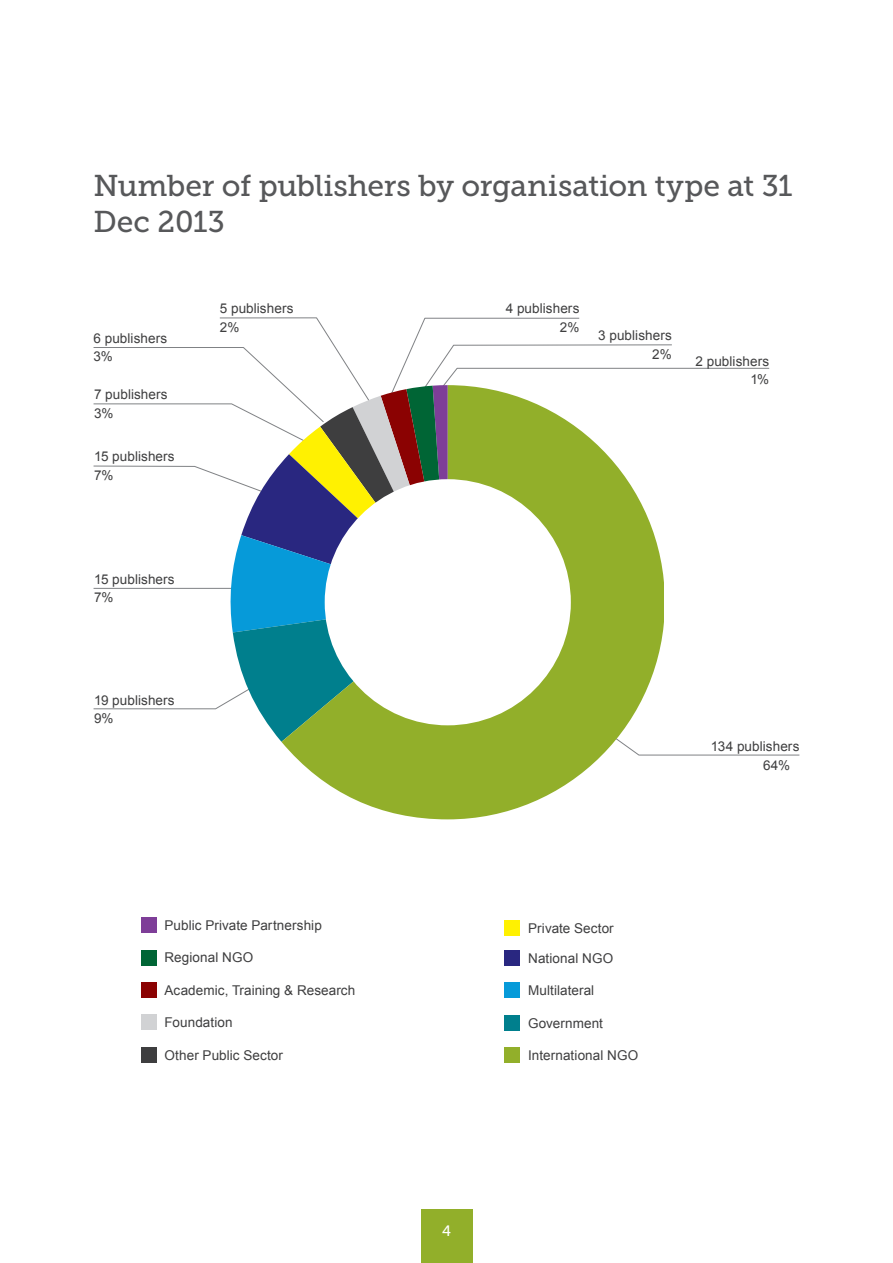
<style>
.page{position:relative;width:893px;height:1263px;background:#fff}
.page>*{position:absolute;margin:0;border:0;box-sizing:border-box;transform-origin:0 0}
.text{font:30px/36px "Museo Slab 500";letter-spacing:-.01em;color:#57585a}
.t1{font:15px "Museo Slab 500";color:#fff}
._9_table_text{font:13.5px "Arial";letter-spacing:.005em;color:#3e3e3f}
</style>
<div class="page">
<div style="left:421px;top:1209px;width:51px;height:54px;background:#92af2a"></div>
<div style="left:141px;top:918px;width:15px;height:15px;background:#7e3e98"></div>
<div style="left:505px;top:950px;width:15px;height:16px;background:#292780"></div>
<div style="left:141px;top:1015px;width:15px;height:15px;background:#d1d2d4"></div>
<div style="left:505px;top:1048px;width:15px;height:15px;background:#92af2a"></div>
<div style="left:141px;top:950px;width:15px;height:15px;background:#006535"></div>
<div style="left:505px;top:983px;width:15px;height:15px;background:#069ad9"></div>
<div style="left:141px;top:1047px;width:15px;height:15px;background:#3e3e3f"></div>
<div style="left:141px;top:982px;width:15px;height:15px;background:#8b0202"></div>
<div style="left:505px;top:1015px;width:15px;height:15px;background:#007f8d"></div>
<div style="left:505px;top:920px;width:15px;height:15px;background:#fff101"></div>
<svg style="left:93px;top:317px;width:707px;height:439px"></svg>
<svg style="left:281px;top:385px;width:383px;height:434px;fill:#92af2a"></svg>
<div style="left:325px;top:479px;width:246px;height:246px;background:#fff;border-radius:50%"></div>
<p class="text" style="left:94px;top:168px;width:700px">Number of publishers by organisation type at 31<br>Dec 2013</p>
<p class="_9_table_text" style="left:94px;top:329px;width:75px">6 publishers</p>
<p class="_9_table_text" style="left:94px;top:348px;width:21px">3%</p>
<p class="_9_table_text" style="left:94px;top:386px;width:75px">7 publishers</p>
<p class="_9_table_text" style="left:94px;top:404px;width:21px">3%</p>
<p class="_9_table_text" style="left:94px;top:448px;width:82px">15 publishers</p>
<p class="_9_table_text" style="left:94px;top:466px;width:21px">7%</p>
<p class="_9_table_text" style="left:94px;top:570px;width:82px">15 publishers</p>
<p class="_9_table_text" style="left:94px;top:589px;width:21px">7%</p>
<p class="_9_table_text" style="left:94px;top:691px;width:82px">19 publishers</p>
<p class="_9_table_text" style="left:94px;top:710px;width:21px">9%</p>
<p class="_9_table_text" style="left:220px;top:299px;width:75px">5 publishers</p>
<p class="_9_table_text" style="left:506px;top:300px;width:75px">4 publishers</p>
<p class="_9_table_text" style="left:220px;top:318px;width:21px">2%</p>
<p class="_9_table_text" style="left:560px;top:319px;width:21px">2%</p>
<p class="_9_table_text" style="left:598px;top:326px;width:75px">3 publishers</p>
<p class="_9_table_text" style="left:652px;top:345px;width:21px">2%</p>
<p class="_9_table_text" style="left:695px;top:352px;width:75px">2 publishers</p>
<p class="_9_table_text" style="left:750px;top:371px;width:20px">1%</p>
<p class="_9_table_text" style="left:711px;top:737px;width:90px">134 publishers</p>
<p class="_9_table_text" style="left:763px;top:756px;width:28px">64%</p>
<p class="_9_table_text" style="left:165px;top:917px;width:159px">Public Private Partnership</p>
<p class="_9_table_text" style="left:528px;top:919px;width:87px">Private Sector</p>
<p class="_9_table_text" style="left:165px;top:949px;width:90px">Regional NGO</p>
<p class="_9_table_text" style="left:528px;top:949px;width:87px">National NGO</p>
<p class="_9_table_text" style="left:165px;top:981px;width:192px">Academic, Training &amp; Research</p>
<p class="_9_table_text" style="left:528px;top:982px;width:68px">Multilateral</p>
<p class="_9_table_text" style="left:165px;top:1014px;width:70px">Foundation</p>
<p class="_9_table_text" style="left:528px;top:1014px;width:76px">Government</p>
<p class="_9_table_text" style="left:165px;top:1046px;width:120px">Other Public Sector</p>
<p class="_9_table_text" style="left:528px;top:1047px;width:112px">International NGO</p>
<p class="t1" style="left:442px;top:1222px;width:10px">4</p>
</div>
